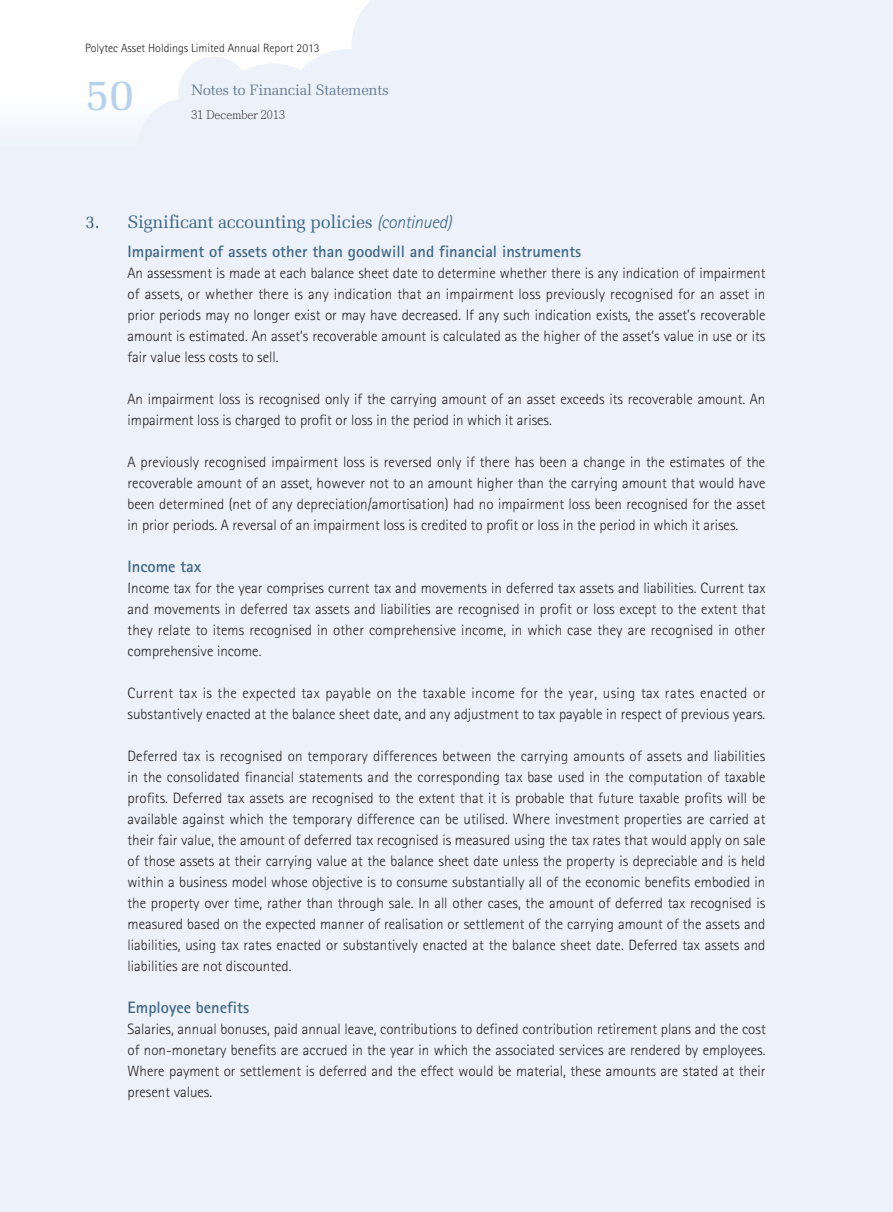
<style>
.page{position:relative;width:893px;height:1212px;background:#edf2fa}
.page>*{position:absolute;margin:0;border:0;box-sizing:border-box;transform-origin:0 0}
.t1{font:45px "Melior LT Std";color:#b4d1ed}
.t2{font:18px "Melior LT Std";letter-spacing:-.02em;color:#3e6786}
.t3{font:700 16.5px "Rotis Sans Serif Std";color:#3e6786}
.t4{font:300 15px/21px "Rotis Sans Serif Std";color:#231f20;text-align:justify}
.t5{font:15px "Melior LT Std";letter-spacing:-.02em;color:#687f96}
.t6{font:300 12px "Rotis Sans Serif Std";color:#231f20}
.t7{font:12px "Adobe Ming Std Light E Ten B5 H";color:#231f20}
.s1{font-family:"Rotis Sans Serif Std";font-weight:300;font-style:italic}
</style>
<div class="page">
<svg style="left:0;top:0;width:370px;height:116px"></svg>
<p class="t6" style="left:85px;top:44px;width:236px">Polytec Asset Holdings Limited Annual Report 2013</p>
<p class="t5" style="left:191px;top:83px;width:199px">Notes to Financial Statements</p>
<p class="t7" style="left:191px;top:110px;width:95px">31 December 2013</p>
<p class="t1" style="left:85px;top:72px;width:51px">50</p>
<p class="t2" style="left:85px;top:212px;width:368px">3. Significant accounting policies <span class="s1">(continued)</span></p>
<p class="t3" style="left:128px;top:245px;width:455px">Impairment of assets other than goodwill and financial instruments</p>
<p class="t4" style="left:128px;top:264px;width:639px">An assessment is made at each balance sheet date to determine whether there is any indication of impairment of assets, or whether there is any indication that an impairment loss previously recognised for an asset in prior periods may no longer exist or may have decreased. If any such indication exists, the asset’s recoverable amount is estimated. An asset’s recoverable amount is calculated as the higher of the asset’s value in use or its fair value less costs to sell.</p>
<p class="t4" style="left:128px;top:390px;width:639px">An impairment loss is recognised only if the carrying amount of an asset exceeds its recoverable amount. An impairment loss is charged to profit or loss in the period in which it arises.</p>
<p class="t4" style="left:128px;top:453px;width:639px">A previously recognised impairment loss is reversed only if there has been a change in the estimates of the recoverable amount of an asset, however not to an amount higher than the carrying amount that would have been determined (net of any depreciation/amortisation) had no impairment loss been recognised for the asset in prior periods. A reversal of an impairment loss is credited to profit or loss in the period in which it arises.</p>
<p class="t3" style="left:128px;top:560px;width:75px">Income tax</p>
<p class="t4" style="left:128px;top:579px;width:639px">Income tax for the year comprises current tax and movements in deferred tax assets and liabilities. Current tax and movements in deferred tax assets and liabilities are recognised in profit or loss except to the extent that they relate to items recognised in other comprehensive income, in which case they are recognised in other comprehensive income.</p>
<p class="t4" style="left:128px;top:684px;width:639px">Current tax is the expected tax payable on the taxable income for the year, using tax rates enacted or substantively enacted at the balance sheet date, and any adjustment to tax payable in respect of previous years.</p>
<p class="t4" style="left:128px;top:747px;width:639px">Deferred tax is recognised on temporary differences between the carrying amounts of assets and liabilities in the consolidated financial statements and the corresponding tax base used in the computation of taxable profits. Deferred tax assets are recognised to the extent that it is probable that future taxable profits will be available against which the temporary difference can be utilised. Where investment properties are carried at their fair value, the amount of deferred tax recognised is measured using the tax rates that would apply on sale of those assets at their carrying value at the balance sheet date unless the property is depreciable and is held within a business model whose objective is to consume substantially all of the economic benefits embodied in the property over time, rather than through sale. In all other cases, the amount of deferred tax recognised is measured based on the expected manner of realisation or settlement of the carrying amount of the assets and liabilities, using tax rates enacted or substantively enacted at the balance sheet date. Deferred tax assets and liabilities are not discounted.</p>
<p class="t3" style="left:128px;top:1001px;width:123px">Employee benefits</p>
<p class="t4" style="left:128px;top:1020px;width:640px">Salaries, annual bonuses, paid annual leave, contributions to defined contribution retirement plans and the cost of non-monetary benefits are accrued in the year in which the associated services are rendered by employees.<br>Where payment or settlement is deferred and the effect would be material, these amounts are stated at their present values.</p>
</div>
